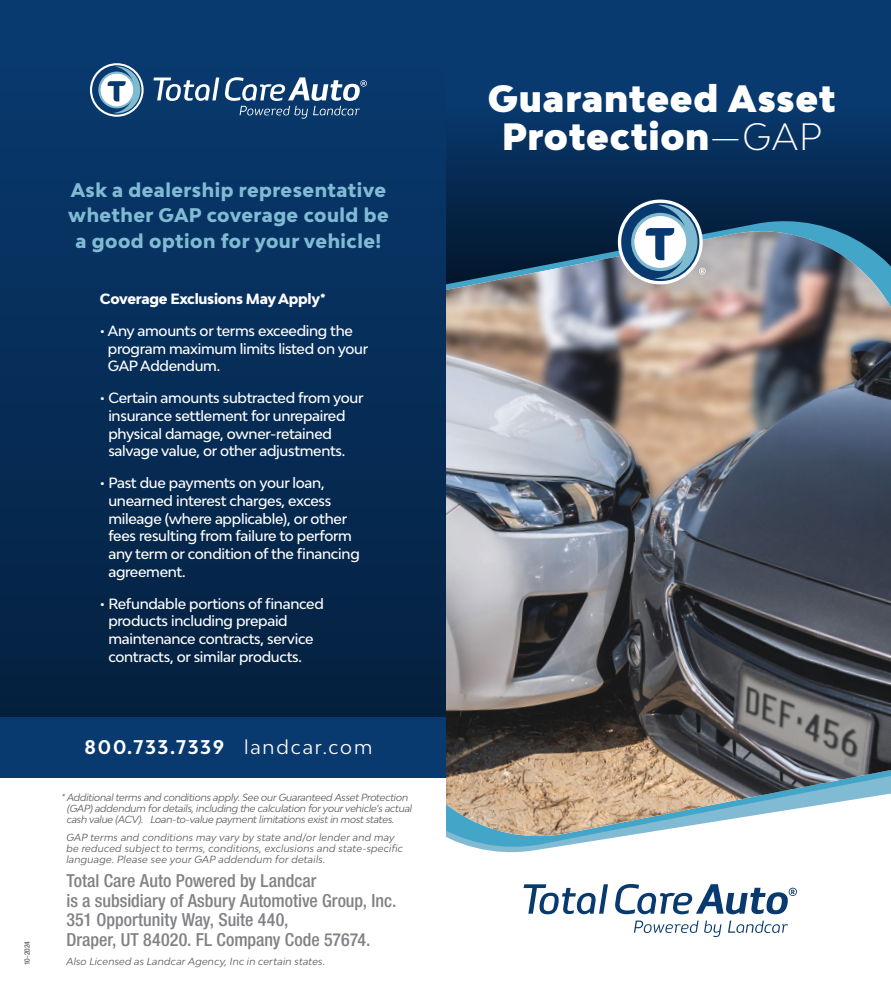
<style>
.page{position:relative;width:891px;height:999px;background:#fff}
.page>*{position:absolute;margin:0;border:0;box-sizing:border-box;transform-origin:0 0}
.t1{font:900 36px/37.5px "Bw Modelica";letter-spacing:.015em;color:#fff;text-align:center}
.t2{font:800 18.75px/25.8px "Bw Modelica";letter-spacing:.025em;color:#80bbd3;text-align:center}
.t3{font:700 18.75px "Bw Modelica";letter-spacing:.08em;color:#fff}
.t4{font:500 condensed 18px/19.5px "Helvetica Neue LT Std";color:#808285}
.t5{font:500 14.1px/17.9px "Bw Modelica";letter-spacing:-.02em;color:#fff}
.t6{font:800 14.1px "Bw Modelica";letter-spacing:-.02em;color:#fff}
.t7{font:italic 9.75px/11.2px "Bw Modelica";letter-spacing:.02em;color:#58595b}
.t8{font:italic 9.75px/11.2px "Bw Modelica";letter-spacing:-.005em;color:#58595b}
.t9{font:500 condensed 7.5px "Helvetica Neue LT Std";letter-spacing:-.03em;color:#636466}
.s1{font-weight:400}
.s2{font-weight:300}
</style>
<div class="page">
<svg style="left:728px;top:921px;width:60px;height:12px"></svg>
<svg style="left:524px;top:884px;width:84px;height:30px"></svg>
<svg style="left:634px;top:921px;width:88px;height:16px"></svg>
<svg style="left:615px;top:884px;width:182px;height:30px"></svg>
<div style="left:432px;top:0;width:459px;height:730px;background:#093a6f"></div>
<svg style="left:446px;top:129px;width:445px;height:79px"></svg>
<img style="left:446px;top:231px;width:445px;height:618px">
<svg style="left:618px;top:200px;width:88px;height:84px"></svg>
<div style="left:0;top:0;width:446px;height:777px;background:#093a6f"></div>
<div style="left:0;top:67px;width:446px;height:650px;background:linear-gradient(to bottom,#08396e,#04213f)"></div>
<svg style="left:153px;top:77px;width:214px;height:42px"></svg>
<svg style="left:90px;top:63px;width:54px;height:54px"></svg>
<p class="t9" style="left:23px;top:965px;width:25px;rotate:-90deg">10-2024</p>
<p class="t2" style="left:68px;top:176px;width:322px">Ask a dealership representative whether GAP coverage could be a good option for your vehicle!</p>
<p class="t6" style="left:100px;top:290px;width:227px">Coverage Exclusions May Apply*</p>
<p class="t5" style="left:108px;top:321px;width:262px;text-indent:-8px">• Any amounts or terms exceeding the program maximum limits listed on your<br>GAP Addendum.</p>
<p class="t5" style="left:108px;top:388px;width:257px;text-indent:-8px">• Certain amounts subtracted from your insurance settlement for unrepaired physical damage, owner-retained salvage value, or other adjustments.</p>
<p class="t5" style="left:108px;top:473px;width:253px;text-indent:-8px">• Past due payments on your loan, unearned interest charges, excess mileage (where applicable), or other fees resulting from failure to perform any term or condition of the financing agreement.</p>
<p class="t5" style="left:108px;top:594px;width:217px;text-indent:-8px">• Refundable portions of financed products including prepaid maintenance contracts, service contracts, or similar products.</p>
<p class="t3" style="left:85px;top:735px;width:289px">800.733.7339 <span class="s1">landcar.com</span></p>
<p class="t8" style="left:67px;top:791px;width:347px;text-indent:-5px">* Additional terms and conditions apply. See our Guaranteed Asset Protection (GAP) addendum for details, including the calculation for your vehicle’s actual cash value (ACV). Loan-to-value payment limitations exist in most states.</p>
<p class="t7" style="left:66px;top:831px;width:338px">GAP terms and conditions may vary by state and/or lender and may be reduced subject to terms, conditions, exclusions and state-specific language. Please see your GAP addendum for details.</p>
<p class="t4" style="left:66px;top:871px;width:331px">Total Care Auto Powered by Landcar<br>is a subsidiary of Asbury Automotive Group, Inc.<br>351 Opportunity Way, Suite 440,<br>Draper, UT 84020. FL Company Code 57674.</p>
<p class="t7" style="left:66px;top:956px;width:260px">Also Licensed as Landcar Agency, Inc in certain states.</p>
<p class="t1" style="left:488px;top:79px;width:349px">Guaranteed Asset<br>Protection<span class="s2">—GAP</span></p>
</div>
